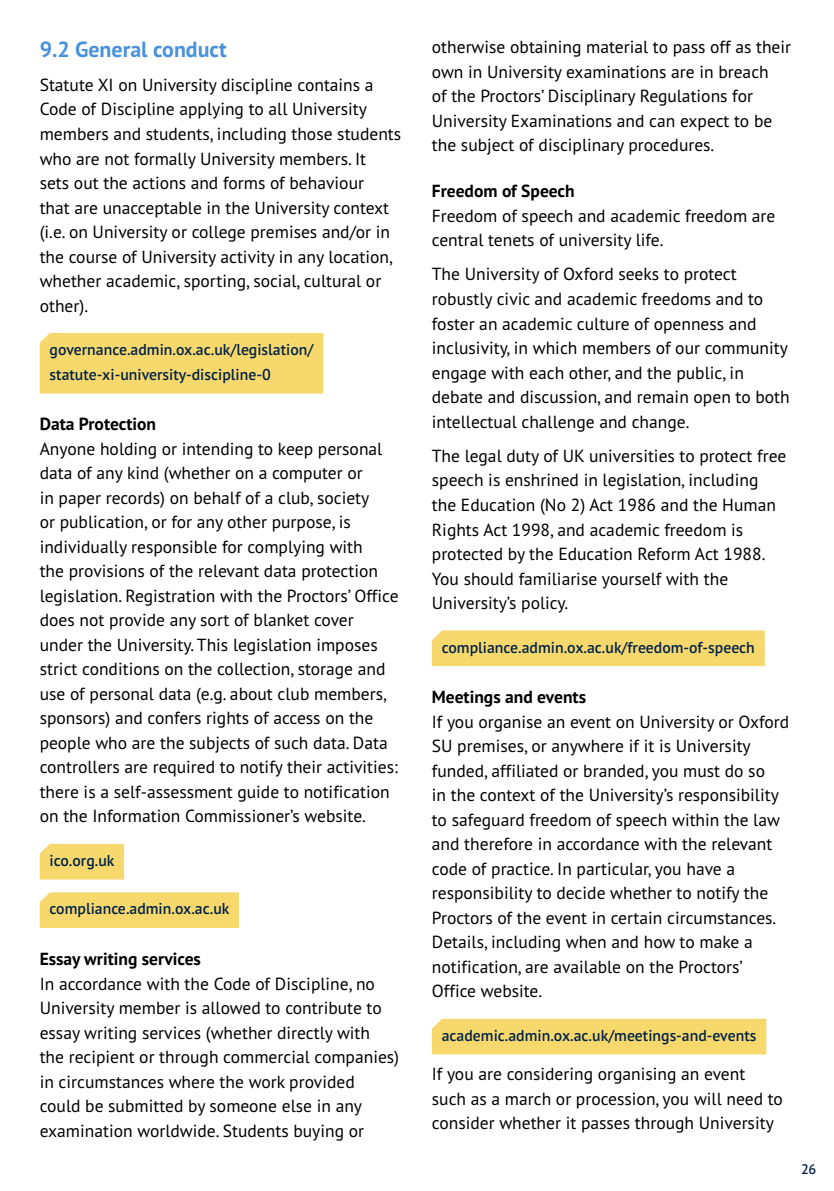
<style>
.page{position:relative;width:834px;height:1191px;background:#fff}
.page>*{position:absolute;margin:0;border:0;box-sizing:border-box;transform-origin:0 0}
.t1{font:700 21.88px "PT Sans Pro";color:#4891dc}
.t2{font:17.5px/24.5px "PT Sans Pro";color:#000}
.t3{font:700 17.5px "PT Sans Pro";color:#000}
.t4{font:600 15.75px/24.5px "PT Sans Pro";color:#002147}
.t5{font:600 14px "PT Sans Pro";color:#002147}
</style>
<div class="page">
<div style="left:40px;top:333px;width:283px;height:60px;background:#f7d86c"></div>
<div style="left:40px;top:844px;width:84px;height:35px;background:#f7d86c"></div>
<div style="left:40px;top:892px;width:199px;height:36px;background:#f7d86c"></div>
<div style="left:432px;top:630px;width:332px;height:36px;background:#f7d86c"></div>
<div style="left:432px;top:1018px;width:334px;height:36px;background:#f7d86c"></div>
<p class="t1" style="left:40px;top:34px;width:188px">9.2 General conduct</p>
<p class="t2" style="left:40px;top:72px;width:363px">Statute XI on University discipline contains a Code of Discipline applying to all University members and students, including those students who are not formally University members. It<br>sets out the actions and forms of behaviour<br>that are unacceptable in the University context (i.e. on University or college premises and/or in the course of University activity in any location, whether academic, sporting, social, cultural or other).</p>
<p class="t4" style="left:50px;top:337px;width:265px">governance.admin.ox.ac.uk/legislation/ statute-xi-university-discipline-0</p>
<p class="t3" style="left:40px;top:413px;width:118px">Data Protection</p>
<p class="t2" style="left:40px;top:436px;width:360px">Anyone holding or intending to keep personal data of any kind (whether on a computer or<br>in paper records) on behalf of a club, society<br>or publication, or for any other purpose, is individually responsible for complying with<br>the provisions of the relevant data protection legislation. Registration with the Proctors’ Office does not provide any sort of blanket cover under the University. This legislation imposes strict conditions on the collection, storage and use of personal data (e.g. about club members, sponsors) and confers rights of access on the people who are the subjects of such data. Data controllers are required to notify their activities: there is a self-assessment guide to notification on the Information Commissioner’s website.</p>
<p class="t4" style="left:50px;top:848px;width:66px">ico.org.uk</p>
<p class="t4" style="left:50px;top:896px;width:181px">compliance.admin.ox.ac.uk</p>
<p class="t3" style="left:40px;top:947px;width:163px">Essay writing services</p>
<p class="t2" style="left:40px;top:970px;width:361px">In accordance with the Code of Discipline, no University member is allowed to contribute to essay writing services (whether directly with<br>the recipient or through commercial companies) in circumstances where the work provided could be submitted by someone else in any examination worldwide. Students buying or</p>
<p class="t2" style="left:432px;top:34px;width:360px">otherwise obtaining material to pass off as their own in University examinations are in breach<br>of the Proctors’ Disciplinary Regulations for University Examinations and can expect to be the subject of disciplinary procedures.</p>
<p class="t3" style="left:432px;top:179px;width:144px">Freedom of Speech</p>
<p class="t2" style="left:432px;top:203px;width:345px">Freedom of speech and academic freedom are central tenets of university life.</p>
<p class="t2" style="left:432px;top:262px;width:359px">The University of Oxford seeks to protect robustly civic and academic freedoms and to foster an academic culture of openness and inclusivity, in which members of our community engage with each other, and the public, in debate and discussion, and remain open to both intellectual challenge and change.</p>
<p class="t2" style="left:432px;top:443px;width:356px">The legal duty of UK universities to protect free speech is enshrined in legislation, including the Education (No 2) Act 1986 and the Human Rights Act 1998, and academic freedom is protected by the Education Reform Act 1988.<br>You should familiarise yourself with the University’s policy.</p>
<p class="t4" style="left:441px;top:634px;width:314px">compliance.admin.ox.ac.uk/freedom-of-speech</p>
<p class="t3" style="left:432px;top:685px;width:156px">Meetings and events</p>
<p class="t2" style="left:432px;top:709px;width:359px">If you organise an event on University or Oxford SU premises, or anywhere if it is University funded, affiliated or branded, you must do so<br>in the context of the University’s responsibility to safeguard freedom of speech within the law and therefore in accordance with the relevant code of practice. In particular, you have a responsibility to decide whether to notify the Proctors of the event in certain circumstances.<br>Details, including when and how to make a notification, are available on the Proctors’ Office website.</p>
<p class="t4" style="left:441px;top:1022px;width:316px">academic.admin.ox.ac.uk/meetings-and-events</p>
<p class="t2" style="left:432px;top:1061px;width:352px">If you are considering organising an event such as a march or procession, you will need to consider whether it passes through University</p>
<p class="t5" style="left:800px;top:1159px;width:17px">26</p>
</div>
